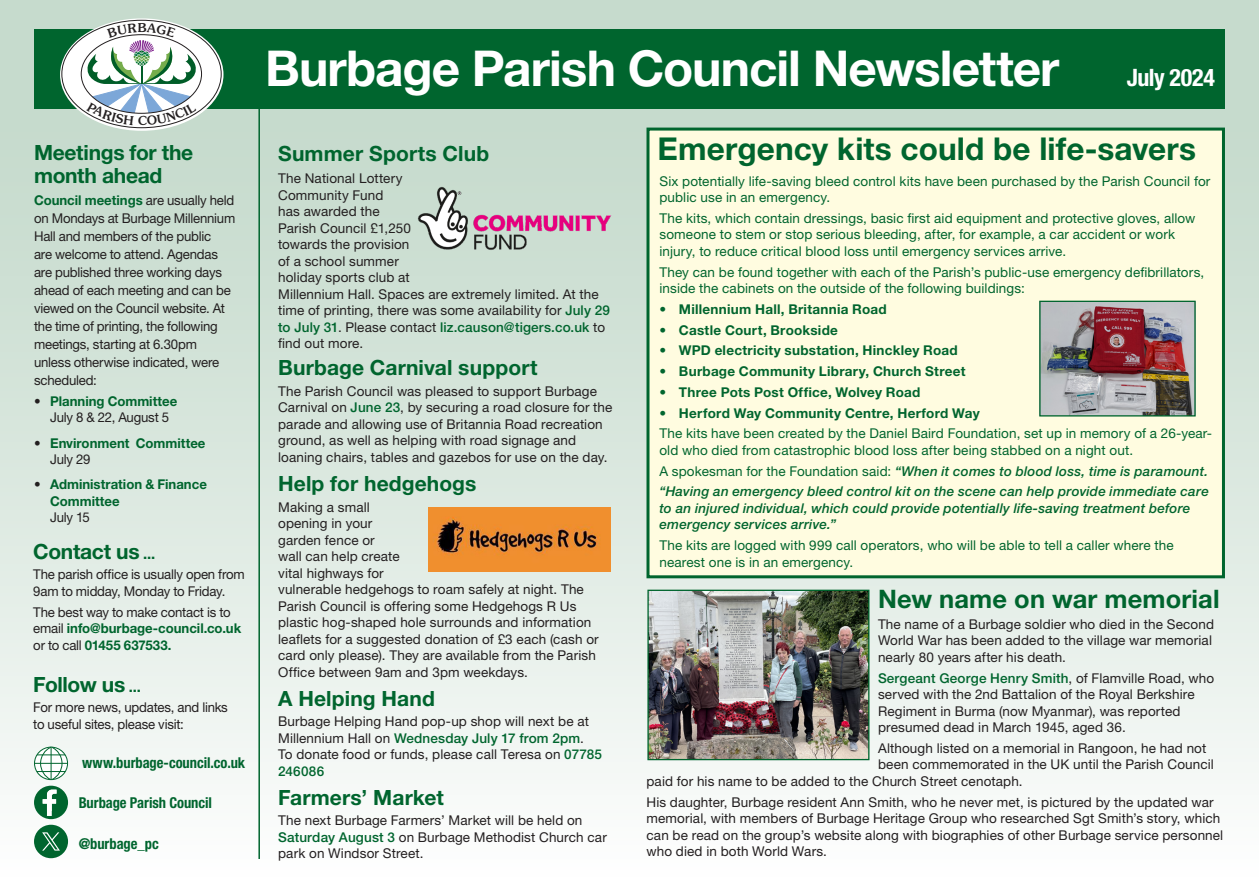
<style>
.page{position:relative;width:1259px;height:893px;background:#fff}
.page>*{position:absolute;margin:0;border:0;box-sizing:border-box;transform-origin:0 0}
.t1{font:700 49.5px "Helvetica Neue LT Std";letter-spacing:-.02em;color:#fff}
.t2{font:700 31.5px "Helvetica Neue LT Std";letter-spacing:.005em;color:#00652e}
.t3{font:700 25.5px "Helvetica Neue LT Std";letter-spacing:.005em;color:#00652e}
.t4{font:700 condensed 24px "Helvetica Neue LT Std";letter-spacing:-.02em;color:#fff}
.t5{font:700 21px "Helvetica Neue LT Std";letter-spacing:.005em;color:#00652e}
.t6{font:700 21px/22.5px "Helvetica Neue LT Std";letter-spacing:-.015em;color:#00652e}
.t7{font:700 condensed 15px "Helvetica Neue LT Std";letter-spacing:-.005em;color:#00652e}
.t8{font:13.5px/16.5px "Helvetica Neue LT Std";letter-spacing:.01em;color:#231f20}
.t9{font:13.5px/16.5px "Helvetica Neue LT Std";letter-spacing:.01em;color:#00652e}
.t10{font:13.5px/18px "Helvetica Neue LT Std";letter-spacing:-.015em;color:#231f20}
.t11{font:700 13.5px/16.5px "Helvetica Neue LT Std";letter-spacing:.015em;color:#00652e}
.t12{font:italic 500 13.5px/16.5px "Helvetica Neue LT Std";letter-spacing:.015em;color:#00652e}
.s1{font-weight:700;color:#00652e}
.s2{font-weight:400;color:#231f20}
.s3{font-size:15px}
.s4{font-weight:500;color:#00652e}
.s5{font-weight:400;font-style:normal}
</style>
<div class="page">
<div style="left:0;top:0;width:1259px;height:893px;background:linear-gradient(to bottom,#bdd5c5,#fafcfb)"></div>
<div style="left:34px;top:30px;width:1191px;height:79px;background:#00652e"></div>
<hr style="left:258px;top:30px;width:2px;height:829px;background:#00652e">
<div style="left:34px;top:786px;width:34px;height:33px;background:#00652e;border-radius:50%"></div>
<svg style="left:43px;top:790px;width:14px;height:26px"></svg>
<div style="left:34px;top:825px;width:34px;height:33px;background:#00652e;border-radius:50%"></div>
<svg style="left:35px;top:747px;width:33px;height:33px"></svg>
<div style="left:34px;top:747px;width:34px;height:33px;border:1px solid #00652e;border-radius:50%"></div>
<hr style="left:35px;top:763px;width:32px;height:1px;background:#00652e">
<svg style="left:37px;top:746px;width:28px;height:35px"></svg>
<hr style="left:51px;top:747px;width:1px;height:33px;background:#00652e">
<svg style="left:42px;top:832px;width:18px;height:19px"></svg>
<div style="left:648px;top:129px;width:575px;height:448px;background:#fffce0"></div>
<div style="left:646px;top:128px;width:579px;height:450px;border:3px solid #00652e"></div>
<img style="left:1041px;top:303px;width:152px;height:112px">
<div style="left:1039px;top:301px;width:156px;height:116px;border:1px solid #00652e"></div>
<img style="left:649px;top:592px;width:218px;height:166px">
<div style="left:647px;top:590px;width:222px;height:170px;border:1px solid #00652e"></div>
<img style="left:413px;top:166px;width:199px;height:100px">
<img style="left:429px;top:508px;width:182px;height:63px">
<svg style="left:61px;top:19px;width:161px;height:110px"></svg>
<p class="t6" style="left:34px;top:141px;width:161px">Meetings for the month ahead</p>
<p class="t10" style="left:34px;top:191px;width:203px"><span class="s1">Council meetings</span> are usually held on Mondays at Burbage Millennium<br>Hall and members of the public<br>are welcome to attend. Agendas are published three working days ahead of each meeting and can be viewed on the Council website. At the time of printing, the following meetings, starting at 6.30pm unless otherwise indicated, were scheduled:</p>
<p class="t11" style="left:34px;top:393px;width:145px"><span class="s2">•</span> Planning Committee</p>
<p class="t10" style="left:50px;top:408px;width:120px">July 8 &amp; 22, August 5</p>
<p class="t11" style="left:34px;top:434px;width:173px"><span class="s2">•</span> Environment Committee</p>
<p class="t8" style="left:50px;top:451px;width:42px">July 29</p>
<p class="t11" style="left:50px;top:476px;width:158px;text-indent:-16px"><span class="s2">•</span> Administration &amp; Finance<br>Committee</p>
<p class="t8" style="left:50px;top:509px;width:41px">July 15</p>
<p class="t6" style="left:33px;top:539px;width:123px">Contact us <span class="s3">...</span></p>
<p class="t10" style="left:33px;top:566px;width:213px;line-height:16.5px">The parish office is usually open from<br>9am to midday, Monday to Friday.</p>
<p class="t10" style="left:33px;top:603px;width:209px;line-height:16.5px">The best way to make contact is to email <span class="s1">info@burbage-council.co.uk </span>or to call <span class="s1">01455 637533.</span></p>
<p class="t6" style="left:33px;top:672px;width:109px">Follow us <span class="s3">...</span></p>
<p class="t10" style="left:33px;top:699px;width:196px;line-height:16.5px">For more news, updates, and links to useful sites, please visit:</p>
<p class="t7" style="left:82px;top:754px;width:165px">www.burbage-council.co.uk</p>
<p class="t7" style="left:79px;top:794px;width:135px">Burbage Parish Council</p>
<p class="t7" style="left:79px;top:834px;width:82px">@burbage_pc</p>
<p class="t1" style="left:265px;top:38px;width:796px">Burbage Parish Council Newsletter</p>
<p class="t4" style="left:1127px;top:63px;width:89px">July 2024</p>
<p class="t5" style="left:278px;top:140px;width:213px">Summer Sports Club</p>
<p class="t8" style="left:278px;top:170px;width:333px">The National Lottery<br>Community Fund<br>has awarded the<br>Parish Council £1,250<br>towards the provision<br>of a school summer<br>holiday sports club at<br>Millennium Hall. Spaces are extremely limited. At the time of printing, there was some availability for <span class="s4">July 29 to July 31</span>. Please contact <span class="s4">liz.causon@tigers.co.uk</span> to find out more.</p>
<p class="t5" style="left:278px;top:355px;width:261px">Burbage Carnival support</p>
<p class="t8" style="left:278px;top:383px;width:336px">The Parish Council was pleased to support Burbage Carnival on <span class="s4">June 23</span>, by securing a road closure for the parade and allowing use of Britannia Road recreation ground, as well as helping with road signage and loaning chairs, tables and gazebos for use on the day.</p>
<p class="t5" style="left:278px;top:470px;width:200px">Help for hedgehogs</p>
<p class="t8" style="left:278px;top:498px;width:322px">Making a small<br>opening in your<br>garden fence or<br>wall can help create<br>vital highways for<br>vulnerable hedgehogs to roam safely at night. The Parish Council is offering some Hedgehogs R Us plastic hog-shaped hole surrounds and information leaflets for a suggested donation of £3 each (cash or card only please). They are available from the Parish Office between 9am and 3pm weekdays.</p>
<p class="t5" style="left:278px;top:685px;width:158px">A Helping Hand</p>
<p class="t8" style="left:278px;top:713px;width:325px">Burbage Helping Hand pop-up shop will next be at Millennium Hall on <span class="s4">Wednesday July 17 from 2pm</span>.<br>To donate food or funds, please call Teresa on <span class="s4">07785<br>246086</span></p>
<p class="t5" style="left:278px;top:784px;width:167px">Farmers’ Market</p>
<p class="t8" style="left:278px;top:812px;width:330px">The next Burbage Farmers’ Market will be held on<br><span class="s4">Saturday August 3</span> on Burbage Methodist Church car park on Windsor Street.</p>
<p class="t2" style="left:657px;top:130px;width:540px">Emergency kits could be life-savers</p>
<p class="t9" style="left:659px;top:172px;width:552px">Six potentially life-saving bleed control kits have been purchased by the Parish Council for public use in an emergency.</p>
<p class="t9" style="left:659px;top:210px;width:537px">The kits, which contain dressings, basic first aid equipment and protective gloves, allow someone to stem or stop serious bleeding, after, for example, a car accident or work injury, to reduce critical blood loss until emergency services arrive.</p>
<p class="t9" style="left:659px;top:263px;width:546px">They can be found together with each of the Parish’s public-use emergency defibrillators, inside the cabinets on the outside of the following buildings:</p>
<p class="t11" style="left:659px;top:301px;width:229px">• Millennium Hall, Britannia Road</p>
<p class="t11" style="left:659px;top:321px;width:180px">• Castle Court, Brookside</p>
<p class="t11" style="left:659px;top:342px;width:300px">• WPD electricity substation, Hinckley Road</p>
<p class="t11" style="left:659px;top:363px;width:308px">• Burbage Community Library, Church Street</p>
<p class="t11" style="left:659px;top:384px;width:262px">• Three Pots Post Office, Wolvey Road</p>
<p class="t11" style="left:659px;top:404px;width:322px">• Herford Way Community Centre, Herford Way</p>
<p class="t9" style="left:659px;top:425px;width:554px">The kits have been created by the Daniel Baird Foundation, set up in memory of a 26-year&shy;old who died from catastrophic blood loss after being stabbed on a night out.</p>
<p class="t12" style="left:659px;top:463px;width:550px"><span class="s5">A spokesman for the Foundation said:</span> “When it comes to blood loss, time is paramount.</p>
<p class="t12" style="left:659px;top:483px;width:551px">“Having an emergency bleed control kit on the scene can help provide immediate care to an injured individual, which could provide potentially life-saving treatment before emergency services arrive.”</p>
<p class="t9" style="left:659px;top:537px;width:516px">The kits are logged with 999 call operators, who will be able to tell a caller where the nearest one is in an emergency.</p>
<p class="t3" style="left:878px;top:583px;width:343px">New name on war memorial</p>
<p class="t8" style="left:878px;top:616px;width:338px">The name of a Burbage soldier who died in the Second<br>World War has been added to the village war memorial nearly 80 years after his death.</p>
<p class="t8" style="left:878px;top:669px;width:338px"><span class="s4">Sergeant George Henry Smith</span>, of Flamville Road, who served with the 2nd Battalion of the Royal Berkshire Regiment in Burma (now Myanmar), was reported presumed dead in March 1945, aged 36.</p>
<p class="t8" style="left:878px;top:740px;width:330px">Although listed on a memorial in Rangoon, he had not</p>
<p class="t8" style="left:878px;top:756px;width:337px">been commemorated in the UK until the Parish Council</p>
<p class="t8" style="left:646px;top:773px;width:378px">paid for his name to be added to the Church Street cenotaph.</p>
<p class="t8" style="left:646px;top:793px;width:578px">His daughter, Burbage resident Ann Smith, who he never met, is pictured by the updated war memorial, with members of Burbage Heritage Group who researched Sgt Smith’s story, which can be read on the group’s website along with biographies of other Burbage service personnel who died in both World Wars.</p>
</div>
